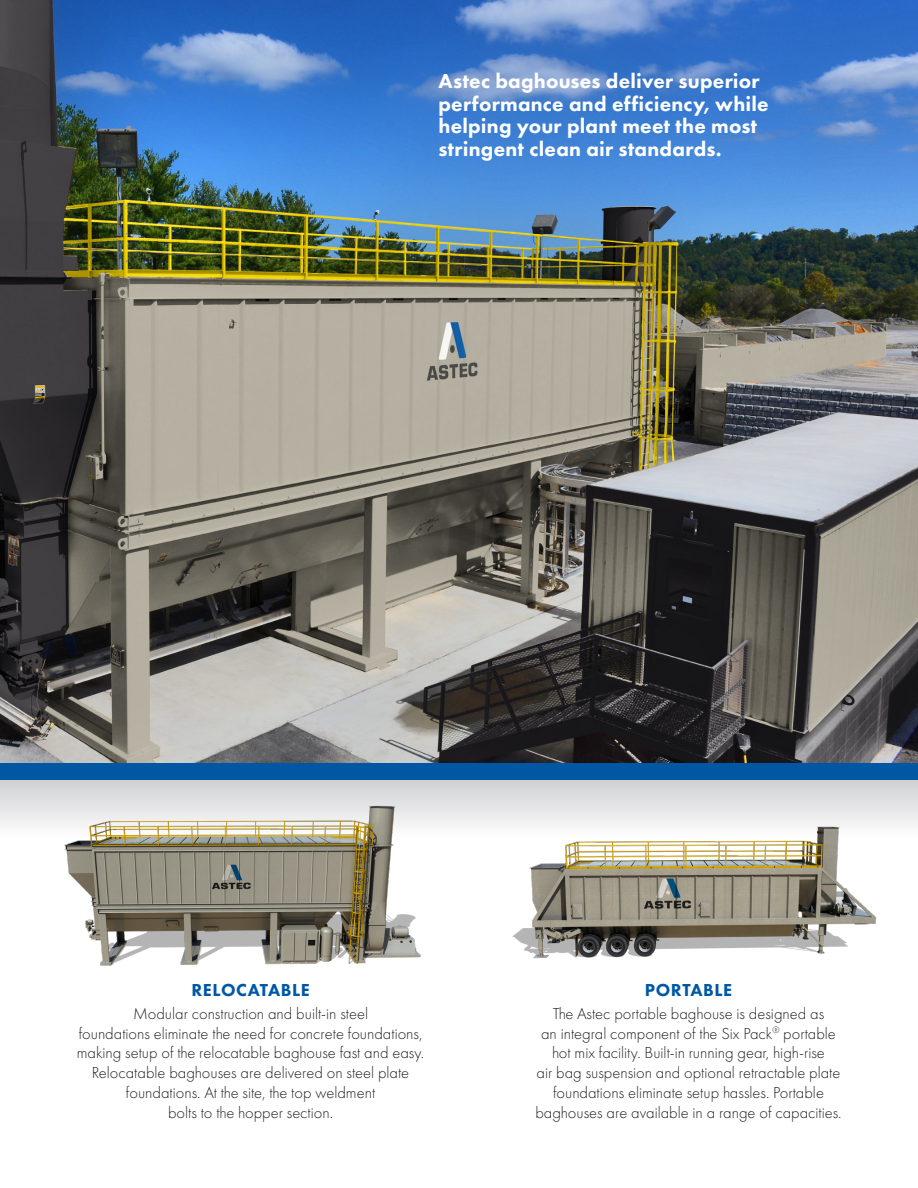
<style>
.page{position:relative;width:918px;height:1188px;background:#fff}
.page>*{position:absolute;margin:0;border:0;box-sizing:border-box;transform-origin:0 0}
.t1{font:800 21px/22.5px "Futura PT";letter-spacing:.01em;color:#fff}
.Features_-Header_No{font:800 18px "Futura PT";letter-spacing:.03em;color:#0058a5}
.t2{font:300 16.5px/19.8px "Futura PT";color:#231f20;text-align:center}
</style>
<div class="page">
<img style="left:0;top:0;width:918px;height:764px">
<svg style="left:0;top:780px;width:918px;height:46px;background:#dfdfe0"></svg>
<img style="left:510px;top:822px;width:367px;height:137px">
<img style="left:58px;top:788px;width:372px;height:178px">
<div style="left:0;top:764px;width:918px;height:16px;background:#0058a5"></div>
<p class="t1" style="left:438px;top:70px;width:332px">Astec baghouses deliver superior performance and efficiency, while helping your plant meet the most stringent clean air standards.</p>
<p class="Features_-Header_No" style="left:191px;top:979px;width:120px">RELOCATABLE</p>
<p class="t2" style="left:77px;top:1004px;width:349px">Modular construction and built-in steel<br>foundations eliminate the need for concrete foundations, making setup of the relocatable baghouse fast and easy.<br>Relocatable baghouses are delivered on steel plate foundations. At the site, the top weldment<br>bolts to the hopper section.</p>
<p class="Features_-Header_No" style="left:645px;top:979px;width:89px">PORTABLE</p>
<p class="t2" style="left:535px;top:1004px;width:308px">The Astec portable baghouse is designed as<br>an integral component of the Six Pack<sup>®</sup> portable hot mix facility. Built-in running gear, high-rise<br>air bag suspension and optional retractable plate foundations eliminate setup hassles. Portable baghouses are available in a range of capacities.</p>
</div>
